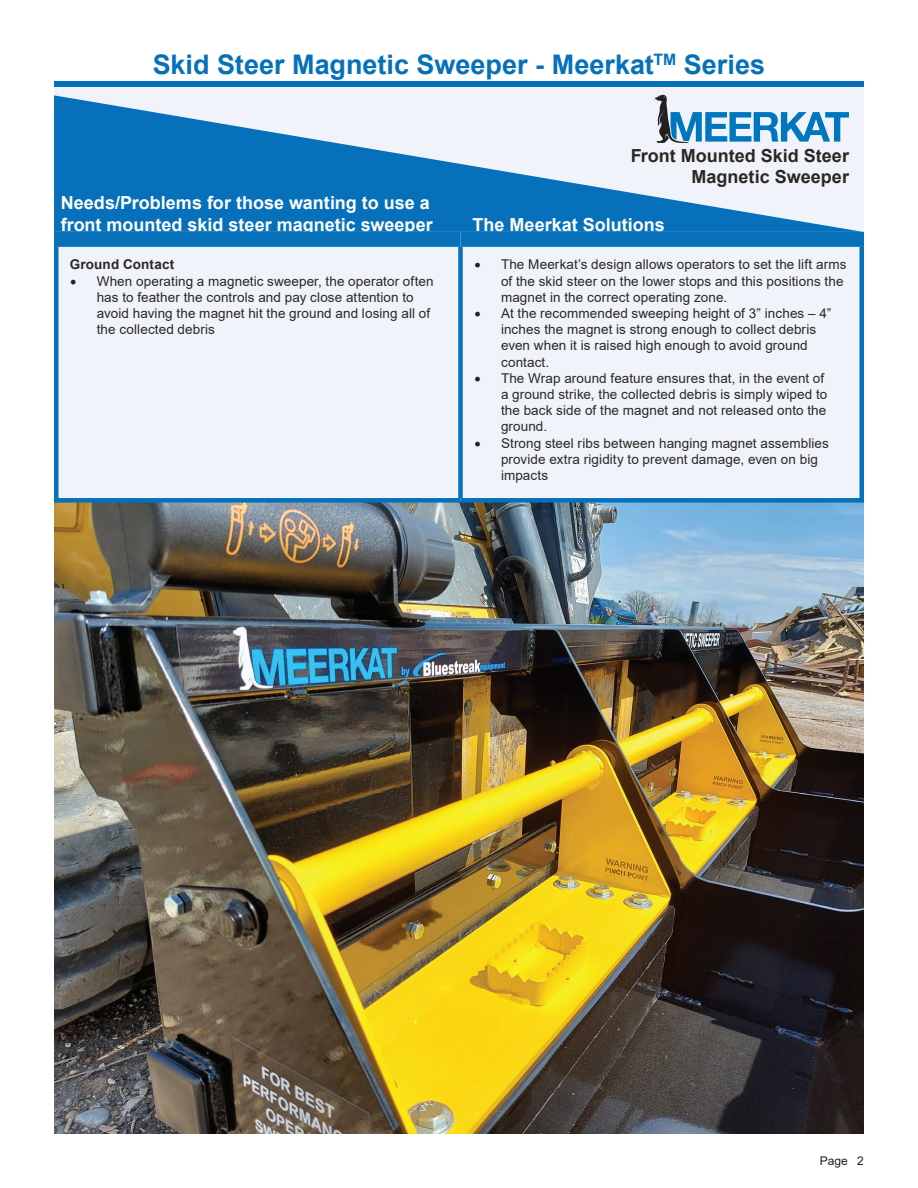
<style>
.page{position:relative;width:918px;height:1188px;background:#fff}
.page>*{position:absolute;margin:0;border:0;box-sizing:border-box;transform-origin:0 0}
.t1{font:700 27px "Arial";color:#0770ba}
.t2{font:700 18px/21.6px "Arial";color:#fff}
.t3{font:700 18px/21.6px "Arial";color:#2b2824;text-align:right}
.t4{font:13.5px/16.2px "Arial";letter-spacing:.005em;color:#2b2824}
.t5{font:700 13.5px "Arial";letter-spacing:.01em;color:#2b2824}
.t6{font:12px "Arial";color:#231f20}
.s1{font-family:"Minion Pro";font-size:18px;color:#231f20}
</style>
<div class="page">
<div style="left:54px;top:81px;width:810px;height:323px;background:#f0f4fa"></div>
<div style="left:54px;top:81px;width:810px;height:6px;background:#0770ba"></div>
<img style="left:54px;top:503px;width:810px;height:631px">
<svg style="left:54px;top:95px;width:809px;height:137px;fill:#0776be"></svg>
<svg style="left:58px;top:247px;width:802px;height:251px"></svg>
<hr style="left:54px;top:247px;width:4px;height:251px;background:#0770ba">
<div style="left:458px;top:247px;width:5px;height:251px;background:#0770ba"></div>
<hr style="left:860px;top:247px;width:4px;height:251px;background:#0770ba">
<div style="left:54px;top:498px;width:406px;height:5px;background:#0770ba"></div>
<div style="left:460px;top:498px;width:404px;height:5px;background:#0770ba"></div>
<div style="left:54px;top:232px;width:406px;height:15px;background:#0770ba"></div>
<div style="left:460px;top:232px;width:404px;height:15px;background:#0770ba"></div>
<h1 class="t1" style="left:153px;top:45px;width:614px">Skid Steer Magnetic Sweeper - Meerkat<sup>TM</sup> Series</h1>
<h2 class="t2" style="left:61px;top:192px;width:374px">Needs/Problems for those wanting to use a front mounted skid steer magnetic sweeper</h2>
<p class="t5" style="left:70px;top:255px;width:106px">Ground Contact</p>
<p class="t4" style="left:97px;top:273px;width:338px;text-indent:-27px"><span class="s1">•</span> When operating a magnetic sweeper, the operator often has to feather the controls and pay close attention to avoid having the magnet hit the ground and losing all of the collected debris</p>
<h2 class="t3" style="left:631px;top:145px;width:220px">Front Mounted Skid Steer<br>Magnetic Sweeper</h2>
<h2 class="t2" style="left:472px;top:214px;width:194px">The Meerkat Solutions</h2>
<p class="t4" style="left:501px;top:257px;width:347px;text-indent:-27px"><span class="s1">•</span> The Meerkat’s design allows operators to set the lift arms of the skid steer on the lower stops and this positions the magnet in the correct operating zone.</p>
<p class="t4" style="left:501px;top:305px;width:332px;text-indent:-27px"><span class="s1">•</span> At the recommended sweeping height of 3” inches – 4” inches the magnet is strong enough to collect debris even when it is raised high enough to avoid ground contact.</p>
<p class="t4" style="left:501px;top:370px;width:328px;text-indent:-27px"><span class="s1">•</span> The Wrap around feature ensures that, in the event of a ground strike, the collected debris is simply wiped to the back side of the magnet and not released onto the ground.</p>
<p class="t4" style="left:501px;top:435px;width:329px;text-indent:-27px"><span class="s1">•</span> Strong steel ribs between hanging magnet assemblies provide extra rigidity to prevent damage, even on big impacts</p>
<p class="t6" style="left:820px;top:1153px;width:46px">Page 2</p>
</div>
